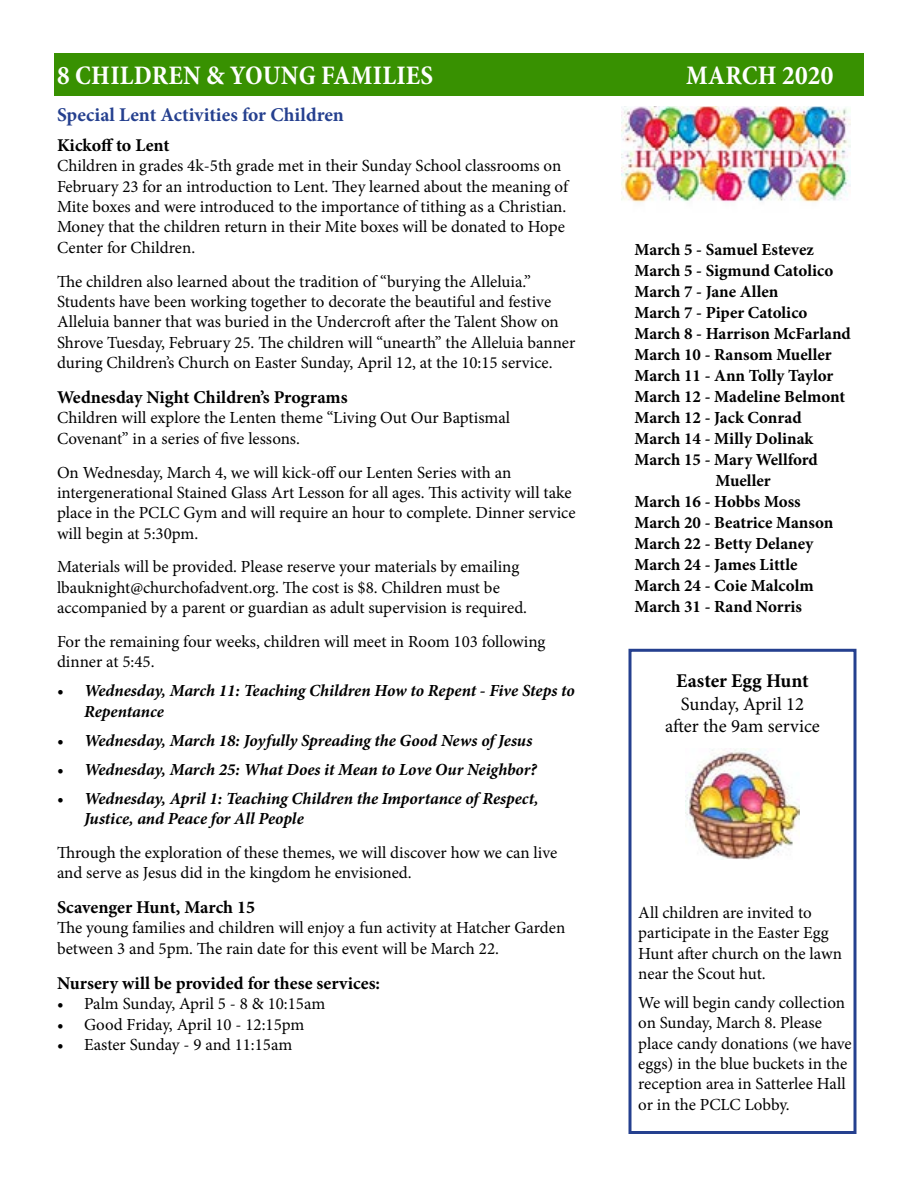
<style>
.page{position:relative;width:918px;height:1188px;background:#fff}
.page>*{position:absolute;margin:0;border:0;box-sizing:border-box;transform-origin:0 0}
.t1{font:700 condensed 27px "Minion Pro";letter-spacing:.01em;color:#fff}
.t2{font:700 19.5px "Minion Pro";letter-spacing:.005em;color:#25408f}
.t3{font:700 19.5px "Minion Pro";color:#000}
.t4{font:18.75px/22.5px "Minion Pro";letter-spacing:-.005em;color:#000;text-align:center}
.t5{font:700 18px "Minion Pro";color:#000}
.t6{font:16.95px/20.4px "Minion Pro";color:#000}
.t7{font:700 16.95px "Minion Pro";letter-spacing:-.01em;color:#000}
.t8{font:italic 700 16.95px/20.4px "Minion Pro";letter-spacing:-.005em;color:#000}
</style>
<div class="page">
<img style="left:621px;top:107px;width:229px;height:96px">
<div style="left:628px;top:649px;width:228px;height:485px;border:3px solid #25408f"></div>
<img style="left:685px;top:748px;width:115px;height:112px">
<div style="left:54px;top:53px;width:810px;height:42px;background:#389101"></div>
<h1 class="t1" style="left:57px;top:57px;width:378px">8 CHILDREN &amp; YOUNG FAMILIES</h1>
<h1 class="t1" style="left:686px;top:57px;width:149px">MARCH 2020</h1>
<p class="t2" style="left:57px;top:101px;width:288px">Special Lent Activities for Children</p>
<p class="t5" style="left:57px;top:133px;width:114px">Kickoff to Lent</p>
<p class="t6" style="left:57px;top:156px;width:513px">Children in grades 4k-5th grade met in their Sunday School classrooms on February 23 for an introduction to Lent. They learned about the meaning of Mite boxes and were introduced to the importance of tithing as a Christian.<br>Money that the children return in their Mite boxes will be donated to Hope Center for Children.</p>
<p class="t6" style="left:57px;top:271px;width:520px">The children also learned about the tradition of “burying the Alleluia.” Students have been working together to decorate the beautiful and festive Alleluia banner that was buried in the Undercroft after the Talent Show on Shrove Tuesday, February 25. The children will “unearth” the Alleluia banner during Children’s Church on Easter Sunday, April 12, at the 10:15 service.</p>
<p class="t5" style="left:57px;top:385px;width:292px">Wednesday Night Children’s Programs</p>
<p class="t6" style="left:57px;top:408px;width:455px">Children will explore the Lenten theme “Living Out Our Baptismal<br>Covenant” in a series of five lessons.</p>
<p class="t6" style="left:57px;top:462px;width:520px">On Wednesday, March 4, we will kick-off our Lenten Series with an intergenerational Stained Glass Art Lesson for all ages. This activity will take place in the PCLC Gym and will require an hour to complete. Dinner service will begin at 5:30pm.</p>
<p class="t6" style="left:57px;top:557px;width:472px">Materials will be provided. Please reserve your materials by emailing lbauknight@churchofadvent.org. The cost is $8. Children must be accompanied by a parent or guardian as adult supervision is required.</p>
<p class="t6" style="left:57px;top:631px;width:490px">For the remaining four weeks, children will meet in Room 103 following dinner at 5:45.</p>
<p class="t8" style="left:84px;top:680px;width:492px;text-indent:-27px">• Wednesday, March 11: Teaching Children How to Repent - Five Steps to<br>Repentance</p>
<p class="t8" style="left:57px;top:730px;width:477px">• Wednesday, March 18: Joyfully Spreading the Good News of Jesus</p>
<p class="t8" style="left:57px;top:759px;width:481px">• Wednesday, March 25: What Does it Mean to Love Our Neighbor?</p>
<p class="t8" style="left:84px;top:788px;width:456px;text-indent:-27px">• Wednesday, April 1: Teaching Children the Importance of Respect,<br>Justice, and Peace for All People</p>
<p class="t6" style="left:57px;top:842px;width:502px">Through the exploration of these themes, we will discover how we can live and serve as Jesus did in the kingdom he envisioned.</p>
<p class="t5" style="left:57px;top:895px;width:200px">Scavenger Hunt, March 15</p>
<p class="t6" style="left:57px;top:918px;width:510px">The young families and children will enjoy a fun activity at Hatcher Garden between 3 and 5pm. The rain date for this event will be March 22.</p>
<p class="t5" style="left:57px;top:971px;width:325px">Nursery will be provided for these services:</p>
<p class="t6" style="left:57px;top:994px;width:270px">• Palm Sunday, April 5 - 8 &amp; 10:15am</p>
<p class="t6" style="left:57px;top:1014px;width:249px">• Good Friday, April 10 - 12:15pm</p>
<p class="t6" style="left:57px;top:1034px;width:237px">• Easter Sunday - 9 and 11:15am</p>
<p class="t7" style="left:634px;top:237px;width:181px">March 5 - Samuel Estevez</p>
<p class="t7" style="left:634px;top:258px;width:200px">March 5 - Sigmund Catolico</p>
<p class="t7" style="left:634px;top:279px;width:146px">March 7 - Jane Allen</p>
<p class="t7" style="left:634px;top:300px;width:174px">March 7 - Piper Catolico</p>
<p class="t7" style="left:634px;top:321px;width:218px">March 8 - Harrison McFarland</p>
<p class="t7" style="left:634px;top:342px;width:199px">March 10 - Ransom Mueller</p>
<p class="t7" style="left:634px;top:363px;width:200px">March 11 - Ann Tolly Taylor</p>
<p class="t7" style="left:634px;top:384px;width:212px">March 12 - Madeline Belmont</p>
<p class="t7" style="left:634px;top:405px;width:169px">March 12 - Jack Conrad</p>
<p class="t7" style="left:634px;top:426px;width:180px">March 14 - Milly Dolinak</p>
<p class="t7" style="left:634px;top:447px;width:185px">March 15 - Mary Wellford</p>
<p class="t7" style="left:715px;top:468px;width:57px">Mueller</p>
<p class="t7" style="left:634px;top:489px;width:168px">March 16 - Hobbs Moss</p>
<p class="t7" style="left:634px;top:510px;width:201px">March 20 - Beatrice Manson</p>
<p class="t7" style="left:634px;top:531px;width:181px">March 22 - Betty Delaney</p>
<p class="t7" style="left:634px;top:552px;width:165px">March 24 - James Little</p>
<p class="t7" style="left:634px;top:573px;width:181px">March 24 - Coie Malcolm</p>
<p class="t7" style="left:634px;top:594px;width:169px">March 31 - Rand Norris</p>
<p class="t3" style="left:676px;top:667px;width:134px">Easter Egg Hunt</p>
<p class="t4" style="left:665px;top:693px;width:156px">Sunday, April 12 after the 9am service</p>
<p class="t6" style="left:638px;top:902px;width:205px">All children are invited to participate in the Easter Egg<br>Hunt after church on the lawn near the Scout hut.</p>
<p class="t6" style="left:638px;top:992px;width:215px">We will begin candy collection on Sunday, March 8. Please place candy donations (we have eggs) in the blue buckets in the reception area in Satterlee Hall or in the PCLC Lobby.</p>
</div>
